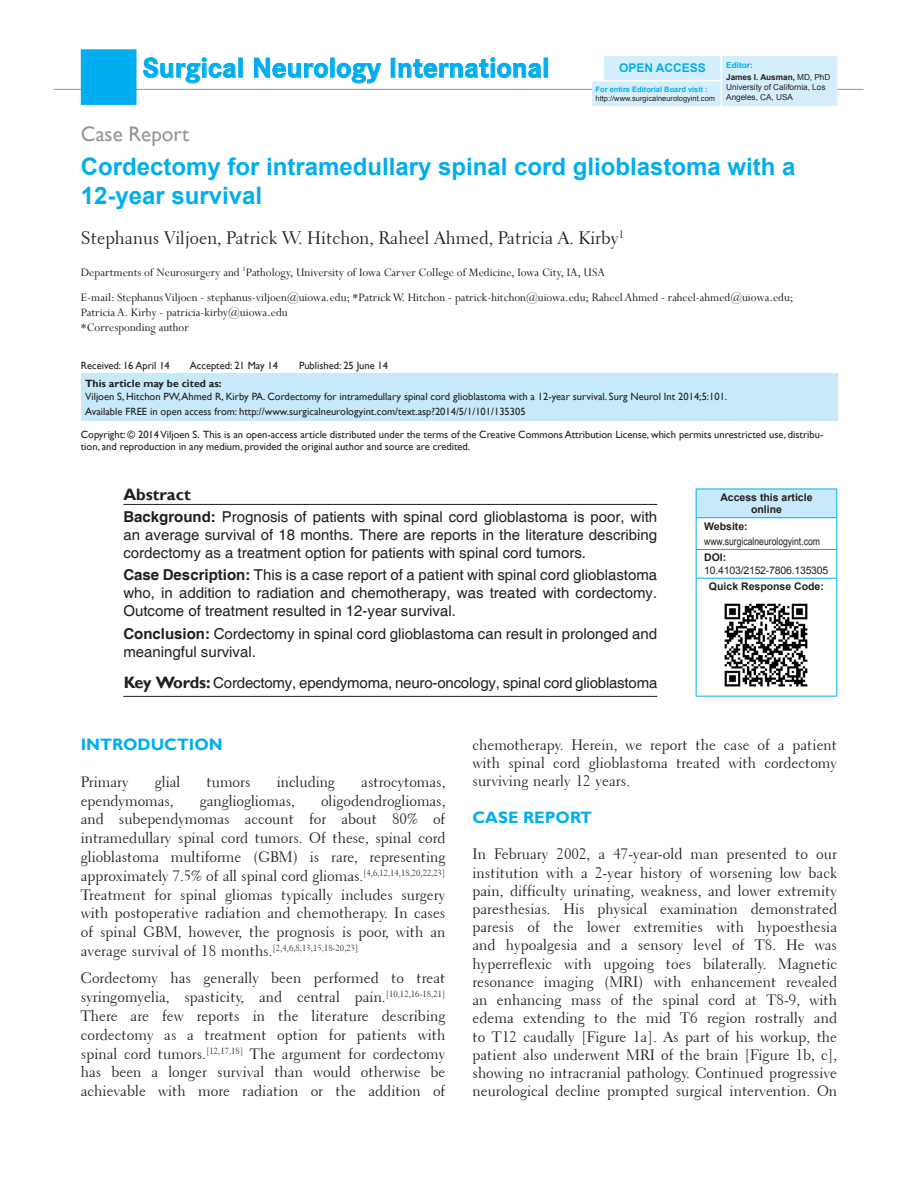
<style>
.page{position:relative;width:918px;height:1188px;background:#fff}
.page>*{position:absolute;margin:0;border:0;box-sizing:border-box;transform-origin:0 0}
.t1{font:700 27px "Corporate SBQ";color:#00aeef}
.AT{font:700 24px/28.8px "Arial";color:#00aeef}
.AH{font:21px "Gill Sans";color:#939598}
.AU{font:18px "Transitional 521 BT Roman A";color:#231f20}
.t2{font:700 16.5px "Gill Sans";color:#00aeef}
.ABSH{font:700 16.5px "Gill Sans";color:#231f20}
.TX{font:15px/18.1px "Transitional 521 BT Roman A";color:#231f20;text-align:justify}
.ABS{font:15px/18px "Helvetica";color:#231f20;text-align:justify}
.KWD{font:15px "Helvetica";letter-spacing:-.01em;color:#231f20}
.ADD{font:12.75px/15px "Perpetua";color:#231f20}
.AFF{font:12.75px "Perpetua";color:#231f20}
.t3{font:700 12px "Arial";color:#00aeef}
.Published{font:10.5px/12.6px "Gill Sans";color:#231f20}
.HIS{font:10.5px "Gill Sans";color:#231f20}
.AAO{font:700 10.5px/12.6px "Arial";color:#231f20;text-align:center}
.WEB{font:10.5px "Arial Narrow";color:#231f20}
.WEB-2{font:10.5px/12.6px "Arial";letter-spacing:-.02em;color:#231f20}
.WEB-3{font:700 10.5px "Arial";color:#231f20}
.t4{font:8.25px/9.9px "Arial";letter-spacing:-.005em;color:#231f20}
.t5{font:700 8.25px "Arial";color:#00aeef}
.t6{font:7.5px/9px "Arial";color:#231f20}
.s1{font-weight:700;color:#00aeef}
.s2{font-weight:700}
.s3{font-family:"Gill Sans";font-weight:700;font-size:16.5px}
</style>
<div class="page">
<hr style="left:54px;top:89px;width:810px;height:1px;background:#939598">
<svg style="left:143px;top:57px;width:93px;height:27px"></svg>
<div style="left:239px;top:58px;width:4px;height:20px;border:1px solid #00aeef"></div>
<svg style="left:254px;top:58px;width:74px;height:20px"></svg>
<div style="left:330px;top:58px;width:5px;height:20px;border:1px solid #00aeef"></div>
<svg style="left:337px;top:63px;width:45px;height:21px"></svg>
<svg style="left:398px;top:57px;width:144px;height:33px"></svg>
<div style="left:544px;top:58px;width:4px;height:20px;border:1px solid #00aeef"></div>
<div style="left:81px;top:49px;width:56px;height:56px;background:#00aeef;border:1px solid #00aeef"></div>
<div style="left:723px;top:56px;width:114px;height:50px;background:#d4effb"></div>
<div style="left:605px;top:56px;width:115px;height:24px;background:#d4effb"></div>
<div style="left:593px;top:82px;width:127px;height:24px;background:#d4effb"></div>
<div style="left:696px;top:489px;width:141px;height:29px;background:#c6eafa"></div>
<svg style="left:696px;top:490px;width:1px;height:27px"></svg>
<svg style="left:836px;top:490px;width:1px;height:27px"></svg>
<hr style="left:696px;top:489px;width:141px;height:1px;background:#00aeef">
<hr style="left:696px;top:518px;width:1px;height:31px;background:#00aeef">
<hr style="left:836px;top:518px;width:1px;height:31px;background:#00aeef">
<hr style="left:696px;top:517px;width:141px;height:1px;background:#00aeef">
<svg style="left:696px;top:550px;width:1px;height:28px"></svg>
<svg style="left:836px;top:550px;width:1px;height:28px"></svg>
<hr style="left:696px;top:549px;width:141px;height:1px;background:#00aeef">
<hr style="left:696px;top:579px;width:1px;height:117px;background:#00aeef">
<hr style="left:836px;top:579px;width:1px;height:117px;background:#00aeef">
<hr style="left:696px;top:578px;width:141px;height:1px;background:#00aeef">
<hr style="left:696px;top:696px;width:141px;height:1px;background:#00aeef">
<img style="left:724px;top:603px;width:84px;height:84px">
<hr style="left:123px;top:504px;width:534px;height:1px;background:#231f20">
<hr style="left:123px;top:696px;width:534px;height:1px;background:#231f20">
<div style="left:81px;top:374px;width:757px;height:47px;background:#c6eafa"></div>
<p class="t1" style="left:143px;top:51px;width:408px">Surgical Neurology International</p>
<p class="t5" style="left:726px;top:60px;width:28px">Editor:</p>
<p class="t3" style="left:619px;top:60px;width:88px">OPEN ACCESS</p>
<p class="t6" style="left:596px;top:85px;width:121px"><span class="s1">For entire Editorial Board visit : </span>http://www.surgicalneurologyint.com</p>
<p class="t4" style="left:726px;top:72px;width:106px"><span class="s2">James I. Ausman,</span> MD, PhD<br>University of California, Los<br>Angeles, CA, USA</p>
<p class="AH" style="left:81px;top:122px;width:110px">Case Report</p>
<p class="AT" style="left:81px;top:153px;width:716px">Cordectomy for intramedullary spinal cord glioblastoma with a<br>12‑year survival</p>
<p class="AU" style="left:81px;top:226px;width:545px">Stephanus Viljoen, Patrick W. Hitchon, Raheel Ahmed, Patricia A. Kirby<sup>1</sup></p>
<p class="AFF" style="left:81px;top:264px;width:526px">Departments of Neurosurgery and <sup>1</sup>Pathology, University of Iowa Carver College of Medicine, Iowa City, IA, USA</p>
<p class="ADD" style="left:81px;top:290px;width:714px">E‑mail: Stephanus Viljoen ‑ stephanus‑viljoen@uiowa.edu; *Patrick W. Hitchon ‑ patrick‑hitchon@uiowa.edu; Raheel Ahmed ‑ raheel‑ahmed@uiowa.edu;<br>Patricia A. Kirby ‑ patricia‑kirby@uiowa.edu<br>*Corresponding author</p>
<p class="HIS" style="left:81px;top:360px;width:91px">Received: 16 April 14</p>
<p class="HIS" style="left:190px;top:360px;width:90px">Accepted: 21 May 14</p>
<p class="HIS" style="left:299px;top:360px;width:91px">Published: 25 June 14</p>
<p class="Published" style="left:85px;top:378px;width:644px"><span class="s2">This article may be cited as:<br></span>Viljoen S, Hitchon PW, Ahmed R, Kirby PA. Cordectomy for intramedullary spinal cord glioblastoma with a 12-year survival. Surg Neurol Int 2014;5:101.</p>
<p class="Published" style="left:85px;top:405px;width:442px">Available FREE in open access from: http://www.surgicalneurologyint.com/text.asp?2014/5/1/101/135305</p>
<p class="Published" style="left:81px;top:428px;width:744px">Copyright: © 2014 Viljoen S. This is an open‑access article distributed under the terms of the Creative Commons Attribution License, which permits unrestricted use, distribu&shy;tion, and reproduction in any medium, provided the original author and source are credited.</p>
<p class="ABSH" style="left:123px;top:485px;width:69px">Abstract</p>
<p class="ABS" style="left:123px;top:509px;width:535px"><span class="s2">Background:</span> Prognosis of patients with spinal cord glioblastoma is poor, with an average survival of 18 months. There are reports in the literature describing cordectomy as a treatment option for patients with spinal cord tumors.</p>
<p class="ABS" style="left:123px;top:567px;width:535px"><span class="s2">Case Description:</span> This is a case report of a patient with spinal cord glioblastoma who, in addition to radiation and chemotherapy, was treated with cordectomy.<br>Outcome of treatment resulted in 12‑year survival.</p>
<p class="ABS" style="left:123px;top:625px;width:535px"><span class="s2">Conclusion:</span> Cordectomy in spinal cord glioblastoma can result in prolonged and meaningful survival.</p>
<p class="KWD" style="left:124px;top:674px;width:535px"><span class="s3">Key Words:</span> Cordectomy, ependymoma, neuro‑oncology, spinal cord glioblastoma</p>
<p class="AAO" style="left:720px;top:491px;width:94px">Access this article online</p>
<p class="WEB-3" style="left:704px;top:519px;width:45px">Website:</p>
<p class="WEB" style="left:704px;top:534px;width:117px">www.surgicalneurologyint.com</p>
<p class="WEB-2" style="left:704px;top:551px;width:126px"><span class="s2">DOI:<br></span>10.4103/2152-7806.135305</p>
<p class="AAO" style="left:709px;top:580px;width:116px">Quick Response Code:</p>
<h1 class="t2" style="left:81px;top:734px;width:143px">INTRODUCTION</h1>
<p class="TX" style="left:81px;top:773px;width:49px">Primary</p>
<p class="TX" style="left:155px;top:773px;width:27px">glial</p>
<p class="TX" style="left:207px;top:773px;width:45px">tumors</p>
<p class="TX" style="left:277px;top:773px;width:60px">including</p>
<p class="TX" style="left:361px;top:773px;width:86px">astrocytomas,</p>
<p class="TX" style="left:81px;top:791px;width:94px">ependymomas,</p>
<p class="TX" style="left:200px;top:791px;width:97px">gangliogliomas,</p>
<p class="TX" style="left:81px;top:791px;width:366px;line-height:18.8px;text-indent:240px">oligodendrogliomas, and subependymomas account for about 80% of intramedullary spinal cord tumors. Of these, spinal cord glioblastoma multiforme (GBM) is rare, representing approximately 7.5% of all spinal cord gliomas.<sup>[4,6,12,14,18,20,22,23] </sup>Treatment for spinal gliomas typically includes surgery with postoperative radiation and chemotherapy. In cases of spinal GBM, however, the prognosis is poor, with an average survival of 18 months.<sup>[2,4,6,8,13,15,18‑20,23]</sup></p>
<p class="TX" style="left:81px;top:969px;width:366px;line-height:18.8px">Cordectomy has generally been performed to treat syringomyelia, spasticity, and central pain.<sup>[10,12,16‑18,21] </sup>There are few reports in the literature describing cordectomy as a treatment option for patients with spinal cord tumors.<sup>[12,17,18]</sup> The argument for cordectomy has been a longer survival than would otherwise be achievable with more radiation or the addition of</p>
<p class="TX" style="left:472px;top:736px;width:366px">chemotherapy. Herein, we report the case of a patient with spinal cord glioblastoma treated with cordectomy surviving nearly 12 years.</p>
<h1 class="t2" style="left:472px;top:808px;width:121px">CASE REPORT</h1>
<p class="TX" style="left:472px;top:845px;width:366px">In February 2002, a 47‑year‑old man presented to our institution with a 2‑year history of worsening low back pain, difficulty urinating, weakness, and lower extremity paresthesias. His physical examination demonstrated paresis of the lower extremities with hypoesthesia and hypoalgesia and a sensory level of T8. He was hyperreflexic with upgoing toes bilaterally. Magnetic resonance imaging (MRI) with enhancement revealed an enhancing mass of the spinal cord at T8-9, with edema extending to the mid T6 region rostrally and to T12 caudally [Figure 1a]. As part of his workup, the patient also underwent MRI of the brain [Figure 1b, c], showing no intracranial pathology. Continued progressive neurological decline prompted surgical intervention. On</p>
</div>
